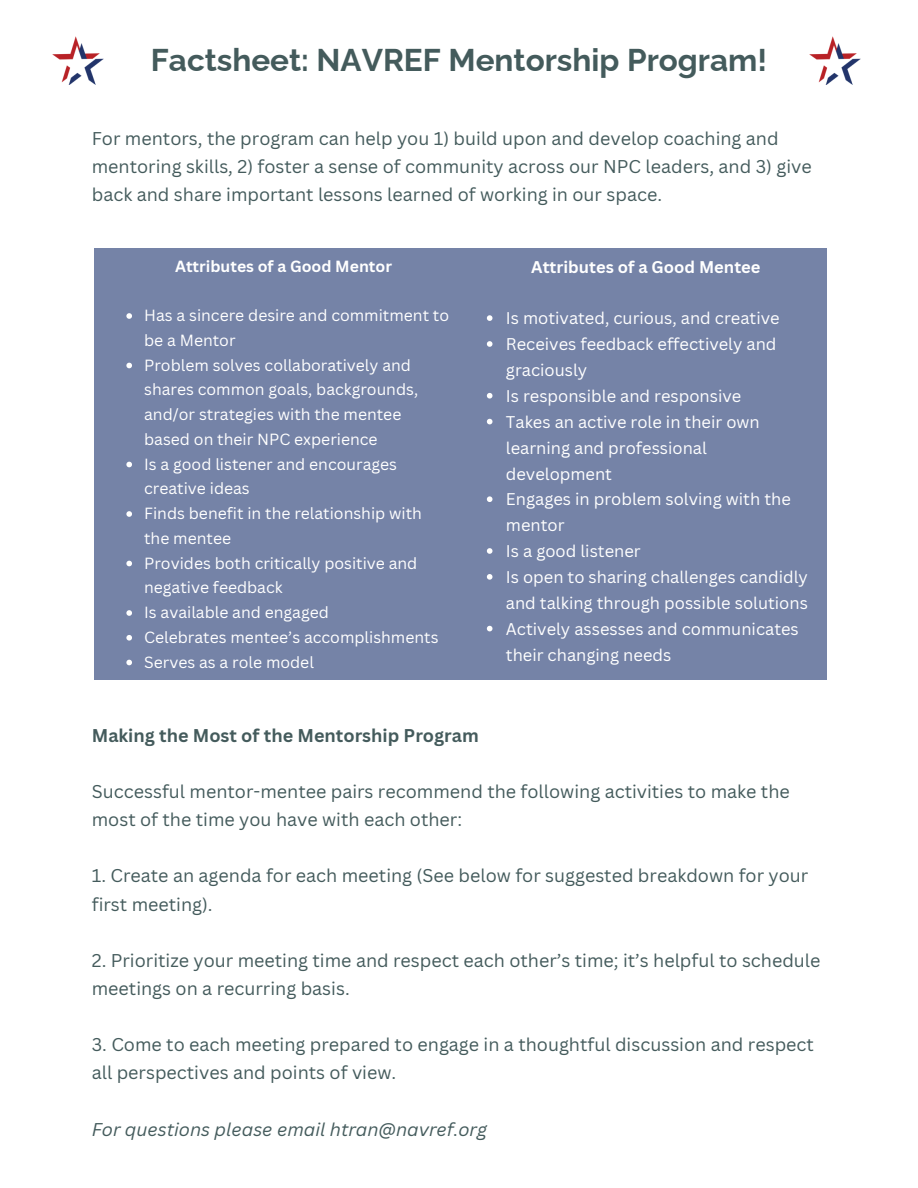
<style>
.page{position:relative;width:918px;height:1188px;background:#fff}
.page>*{position:absolute;margin:0;border:0;box-sizing:border-box;transform-origin:0 0}
.t1{font:700 31.5px "Raleway";color:#445b5c}
.t2{font:18px/28.2px "Canva Sans";color:#445b5c}
.t3{font:italic 18px "Canva Sans";color:#445b5c}
.t4{font:700 18px "Canva Sans";color:#445b5c}
.t5{font:16.5px/25.8px "Canva Sans";color:#fff}
.t6{font:700 16.5px "Canva Sans";color:#fff}
.t7{font:15.75px/24.8px "Canva Sans";color:#fff}
.t8{font:700 15.75px "Canva Sans";color:#fff}
</style>
<div class="page">
<div style="left:94px;top:249px;width:732px;height:431px;background:#7583a7"></div>
<svg style="left:126px;top:313px;width:6px;height:6px"></svg>
<svg style="left:126px;top:363px;width:6px;height:5px"></svg>
<svg style="left:126px;top:462px;width:6px;height:5px"></svg>
<svg style="left:126px;top:511px;width:6px;height:6px"></svg>
<svg style="left:126px;top:561px;width:6px;height:5px"></svg>
<svg style="left:126px;top:610px;width:6px;height:6px"></svg>
<svg style="left:126px;top:635px;width:6px;height:6px"></svg>
<svg style="left:126px;top:660px;width:6px;height:5px"></svg>
<svg style="left:487px;top:315px;width:5px;height:6px"></svg>
<svg style="left:487px;top:341px;width:5px;height:6px"></svg>
<svg style="left:487px;top:393px;width:5px;height:6px"></svg>
<svg style="left:487px;top:419px;width:5px;height:5px"></svg>
<svg style="left:487px;top:496px;width:5px;height:6px"></svg>
<svg style="left:487px;top:548px;width:5px;height:6px"></svg>
<svg style="left:487px;top:574px;width:5px;height:6px"></svg>
<svg style="left:487px;top:626px;width:5px;height:5px"></svg>
<img style="left:53px;top:36px;width:51px;height:49px">
<img style="left:809px;top:36px;width:52px;height:49px">
<h3 class="t1" style="left:151px;top:42px;width:618px">Factsheet: NAVREF Mentorship Program!</h3>
<p class="t2" style="left:92px;top:124px;width:721px">For mentors, the program can help you 1) build upon and develop coaching and mentoring skills, 2) foster a sense of community across our NPC leaders, and 3) give back and share important lessons learned of working in our space.</p>
<p class="t8" style="left:175px;top:255px;width:218px">Attributes of a Good Mentor</p>
<p class="t7" style="left:144px;top:303px;width:306px">Has a sincere desire and commitment to be a Mentor</p>
<p class="t7" style="left:144px;top:352px;width:276px">Problem solves collaboratively and shares common goals, backgrounds, and/or strategies with the mentee based on their NPC experience</p>
<p class="t7" style="left:144px;top:451px;width:254px">Is a good listener and encourages creative ideas</p>
<p class="t7" style="left:144px;top:501px;width:279px">Finds benefit in the relationship with the mentee</p>
<p class="t7" style="left:144px;top:550px;width:275px">Provides both critically positive and negative feedback</p>
<h4 class="t7" style="left:144px;top:600px;width:186px">Is available and engaged</h4>
<p class="t7" style="left:144px;top:624px;width:296px">Celebrates mentee’s accomplishments</p>
<p class="t7" style="left:144px;top:649px;width:171px">Serves as a role model</p>
<p class="t6" style="left:531px;top:255px;width:231px">Attributes of a Good Mentee</p>
<p class="t5" style="left:506px;top:305px;width:275px">Is motivated, curious, and creative</p>
<p class="t5" style="left:506px;top:331px;width:272px">Receives feedback effectively and graciously</p>
<p class="t5" style="left:506px;top:383px;width:237px">Is responsible and responsive</p>
<p class="t5" style="left:506px;top:408px;width:255px">Takes an active role in their own learning and professional development</p>
<p class="t5" style="left:506px;top:486px;width:286px">Engages in problem solving with the mentor</p>
<h2 class="t5" style="left:506px;top:538px;width:136px">Is a good listener</h2>
<h3 class="t5" style="left:506px;top:564px;width:304px">Is open to sharing challenges candidly and talking through possible solutions</h3>
<h3 class="t5" style="left:506px;top:615px;width:294px">Actively assesses and communicates their changing needs</h3>
<p class="t4" style="left:92px;top:723px;width:389px">Making the Most of the Mentorship Program</p>
<h1 class="t2" style="left:92px;top:777px;width:700px">Successful mentor-mentee pairs recommend the following activities to make the most of the time you have with each other:</h1>
<h3 class="t2" style="left:92px;top:861px;width:718px">1. Create an agenda for each meeting (See below for suggested breakdown for your first meeting).</h3>
<h2 class="t2" style="left:92px;top:946px;width:730px">2. Prioritize your meeting time and respect each other’s time; it’s helpful to schedule meetings on a recurring basis.</h2>
<p class="t2" style="left:92px;top:1030px;width:724px">3. Come to each meeting prepared to engage in a thoughtful discussion and respect all perspectives and points of view.</p>
<p class="t3" style="left:92px;top:1116px;width:397px">For questions please email htran@navref.org</p>
</div>
